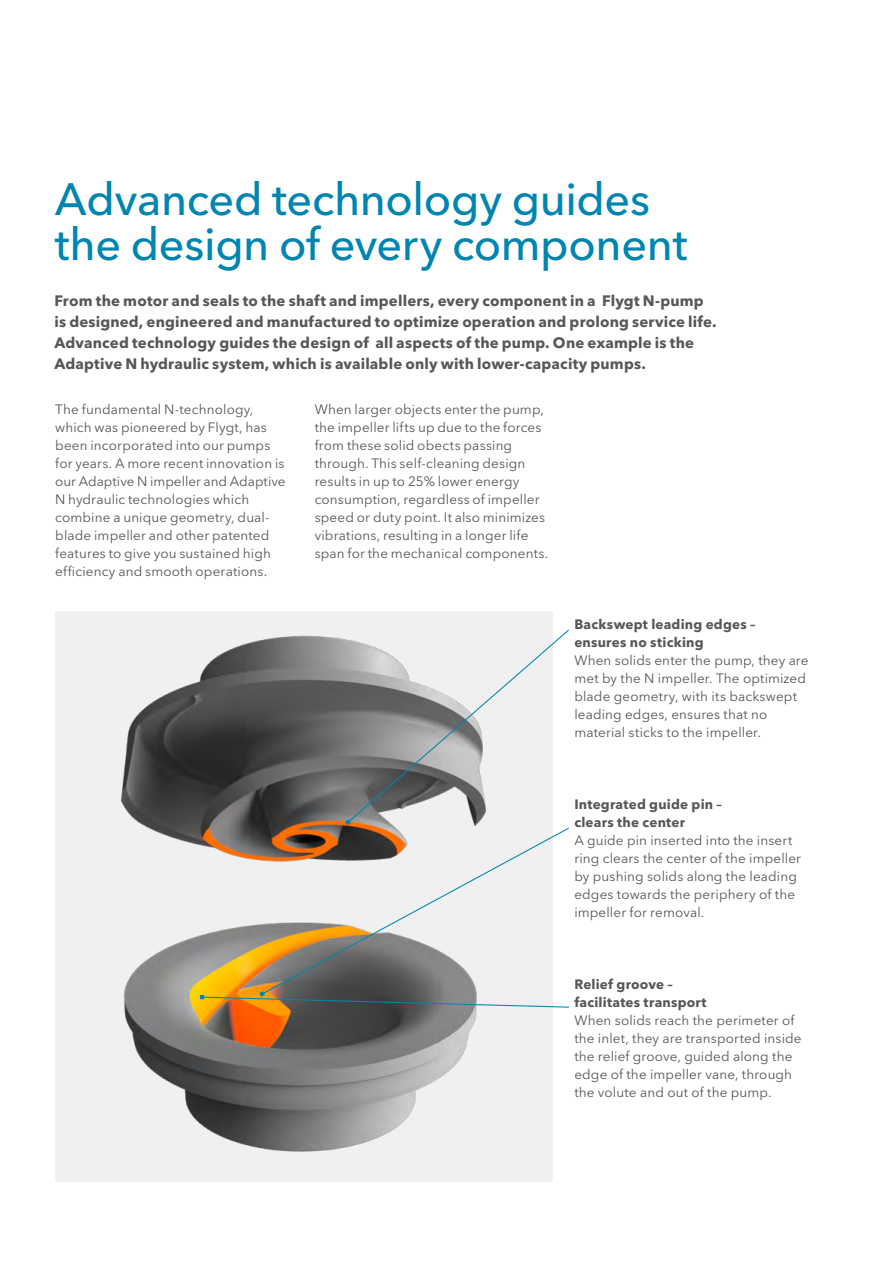
<style>
.page{position:relative;width:893px;height:1263px;background:#fff}
.page>*{position:absolute;margin:0;border:0;box-sizing:border-box;transform-origin:0 0}
.t1{font:500 45px/45px "Avenir Next LT Pro";letter-spacing:-.01em;color:#0085b0}
.t2{font:700 15px/21px "Avenir Next LT Pro";letter-spacing:.01em;color:#575756}
.t3{font:13.5px/18px "Avenir Next LT Pro";letter-spacing:.01em;color:#575756}
.t4{font:700 13.5px/18px "Avenir Next LT Pro";letter-spacing:.015em;color:#575756}
</style>
<div class="page">
<img style="left:55px;top:612px;width:498px;height:570px">
<svg style="left:345px;top:628px;width:224px;height:197px"></svg>
<svg style="left:261px;top:827px;width:308px;height:164px"></svg>
<svg style="left:200px;top:991px;width:369px;height:17px"></svg>
<h1 class="t1" style="left:55px;top:176px;width:634px">Advanced technology guides the design of every component</h1>
<p class="t2" style="left:54px;top:290px;width:664px">From the motor and seals to the shaft and impellers, every component in a Flygt N-pump is designed, engineered and manufactured to optimize operation and prolong service life.<br>Advanced technology guides the design of all aspects of the pump. One example is the Adaptive N hydraulic system, which is available only with lower-capacity pumps.</p>
<p class="t3" style="left:55px;top:400px;width:232px">The fundamental N-technology, which was pioneered by Flygt, has been incorporated into our pumps for years. A more recent innovation is our Adaptive N impeller and Adaptive N hydraulic technologies which combine a unique geometry, dual&shy;blade impeller and other patented features to give you sustained high efficiency and smooth operations.</p>
<p class="t3" style="left:315px;top:400px;width:235px">When larger objects enter the pump, the impeller lifts up due to the forces from these solid obects passing through. This self-cleaning design results in up to 25% lower energy consumption, regardless of impeller speed or duty point. It also minimizes vibrations, resulting in a longer life span for the mechanical components.</p>
<p class="t4" style="left:574px;top:615px;width:183px">Backswept leading edges – ensures no sticking</p>
<p class="t3" style="left:574px;top:651px;width:236px">When solids enter the pump, they are met by the N impeller. The optimized blade geometry, with its backswept leading edges, ensures that no material sticks to the impeller.</p>
<p class="t4" style="left:574px;top:795px;width:149px">Integrated guide pin – clears the center</p>
<p class="t3" style="left:574px;top:831px;width:228px">A guide pin inserted into the insert ring clears the center of the impeller by pushing solids along the leading edges towards the periphery of the impeller for removal.</p>
<p class="t4" style="left:574px;top:975px;width:134px">Relief groove – facilitates transport</p>
<p class="t3" style="left:574px;top:1011px;width:229px">When solids reach the perimeter of the inlet, they are transported inside the relief groove, guided along the edge of the impeller vane, through the volute and out of the pump.</p>
</div>
